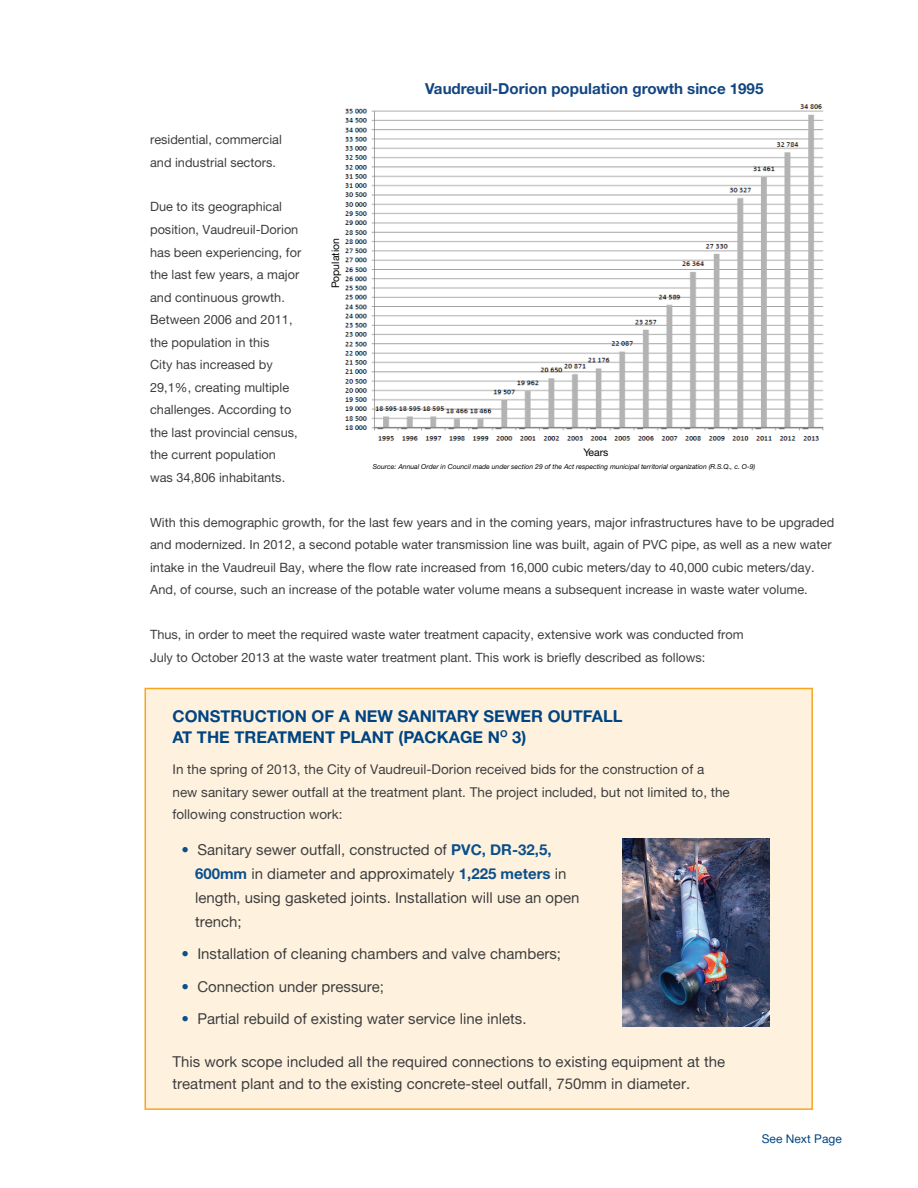
<style>
.page{position:relative;width:918px;height:1188px;background:#fff}
.page>*{position:absolute;margin:0;border:0;box-sizing:border-box;transform-origin:0 0}
.t1{font:16.5px/21px "Alte Haas Grotesk Bold";color:#004481}
.t2{font:700 15.15px "Helvetica Neue CE";color:#124681}
.t3{font:15px/24px "Alte Haas Grotesk";color:#3e3e3f}
.t4{font:13.5px/22.5px "Alte Haas Grotesk";color:#3e3e3f}
.t5{font:12.75px/22.5px "Alte Haas Grotesk";color:#3e3e3f}
.t6{font:12px "Alte Haas Grotesk";color:#004481}
.t7{font:10.5px "Helvetica Neue CE";color:#040503}
.t8{font:italic 6.9px "Helvetica Neue CE";color:#040503}
.s1{color:#0b508b}
.s2{font-family:"Alte Haas Grotesk Bold";color:#0b508b}
</style>
<div class="page">
<div style="left:145px;top:688px;width:668px;height:422px;background:#fef2df;border:2px solid #f9a51b"></div>
<img style="left:345px;top:104px;width:479px;height:337px">
<img style="left:622px;top:838px;width:147px;height:188px">
<p class="t2" style="left:425px;top:79px;width:340px">Vaudreuil-Dorion population growth since 1995</p>
<p class="t5" style="left:150px;top:128px;width:133px">residential, commercial and industrial sectors.</p>
<p class="t5" style="left:150px;top:196px;width:153px">Due to its geographical position, Vaudreuil-Dorion has been experiencing, for the last few years, a major and continuous growth.<br>Between 2006 and 2011, the population in this<br>City has increased by<br>29,1%, creating multiple challenges. According to the last provincial census, the current population was 34,806 inhabitants.</p>
<p class="t5" style="left:150px;top:511px;width:686px">With this demographic growth, for the last few years and in the coming years, major infrastructures have to be upgraded and modernized. In 2012, a second potable water transmission line was built, again of PVC pipe, as well as a new water intake in the Vaudreuil Bay, where the flow rate increased from 16,000 cubic meters/day to 40,000 cubic meters/day.<br>And, of course, such an increase of the potable water volume means a subsequent increase in waste water volume.</p>
<p class="t5" style="left:150px;top:623px;width:595px">Thus, in order to meet the required waste water treatment capacity, extensive work was conducted from<br>July to October 2013 at the waste water treatment plant. This work is briefly described as follows:</p>
<p class="t7" style="left:329px;top:288px;width:51px;rotate:-90deg">Population</p>
<p class="t7" style="left:583px;top:446px;width:27px">Years</p>
<p class="t8" style="left:373px;top:462px;width:384px">Source: Annual Order in Council made under section 29 of the Act respecting municipal territorial organization (R.S.Q., c. O-9)</p>
<p class="t1" style="left:173px;top:705px;width:452px">CONSTRUCTION OF A NEW SANITARY SEWER OUTFALL<br>AT THE TREATMENT PLANT (PACKAGE N<sup>O</sup> 3)</p>
<p class="t4" style="left:173px;top:758px;width:559px">In the spring of 2013, the City of Vaudreuil-Dorion received bids for the construction of a new sanitary sewer outfall at the treatment plant. The project included, but not limited to, the following construction work:</p>
<p class="t3" style="left:195px;top:837px;width:386px;text-indent:-13px"><span class="s1">•</span> Sanitary sewer outfall, constructed of <span class="s2">PVC, DR-32,5, 600mm</span> in diameter and approximately <span class="s2">1,225 meters</span> in length, using gasketed joints. Installation will use an open trench;</p>
<p class="t3" style="left:182px;top:942px;width:381px"><span class="s1">•</span> Installation of cleaning chambers and valve chambers;</p>
<p class="t3" style="left:182px;top:974px;width:204px"><span class="s1">•</span> Connection under pressure;</p>
<p class="t3" style="left:182px;top:1006px;width:346px"><span class="s1">•</span> Partial rebuild of existing water service line inlets.</p>
<p class="t3" style="left:173px;top:1050px;width:554px;line-height:22.5px">This work scope included all the required connections to existing equipment at the treatment plant and to the existing concrete-steel outfall, 750mm in diameter.</p>
<p class="t6" style="left:762px;top:1132px;width:81px">See Next Page</p>
</div>
